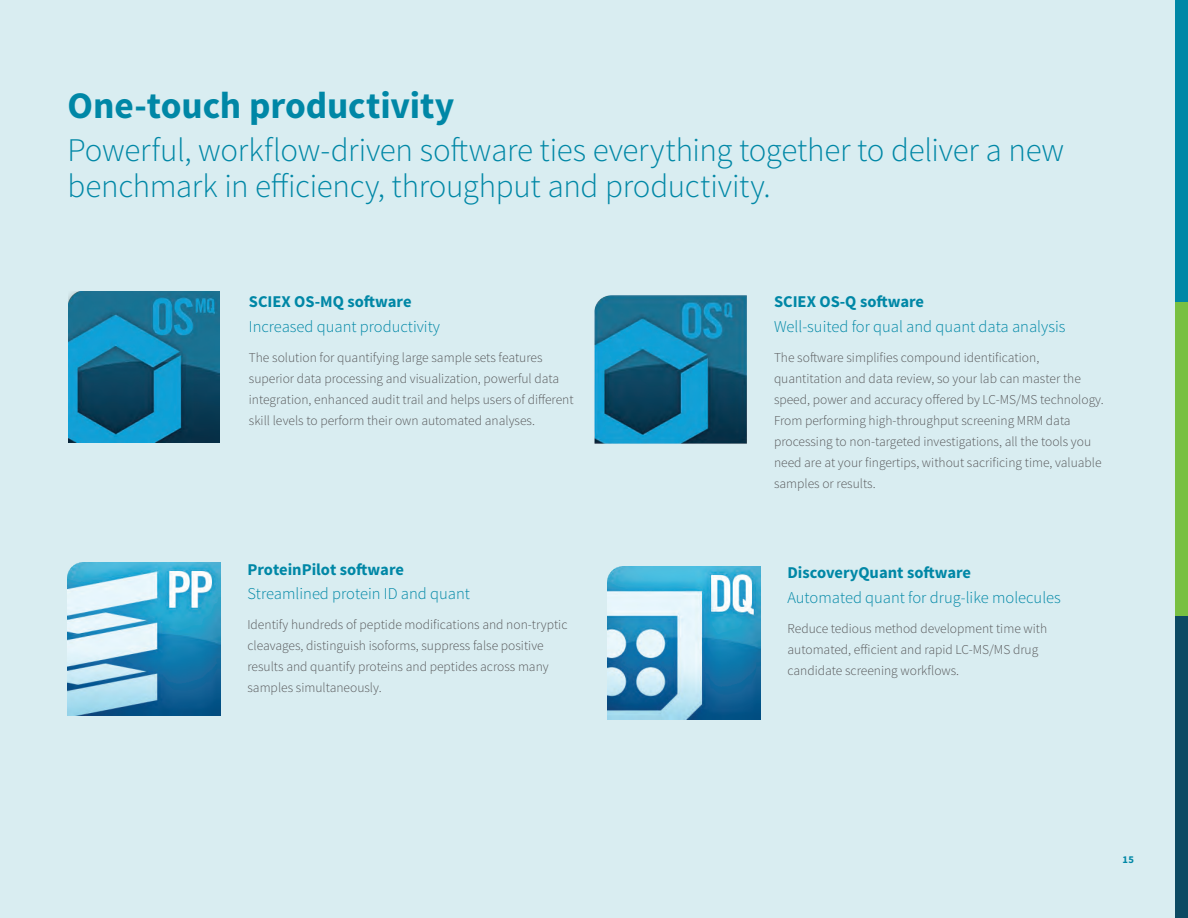
<style>
.page{position:relative;width:1188px;height:918px;background:#d9edf1}
.page>*{position:absolute;margin:0;border:0;box-sizing:border-box;transform-origin:0 0}
.t1{font:700 37.5px "Source Sans Pro";letter-spacing:-.005em;color:#0087a6}
.t2{font:300 33px/36px "Source Sans Pro";letter-spacing:-.01em;color:#0087a6}
.t3{font:300 16.5px "Source Sans Pro";color:#0087a6}
.t4{font:700 16.5px "Source Sans Pro";color:#0087a6}
.t5{font:300 13.5px/21px "Source Sans Pro";color:#57585a}
.t6{font:700 10.5px "Source Sans Pro";color:#0087a6}
</style>
<div class="page">
<div style="left:1175px;top:302px;width:13px;height:314px;background:#78c042"></div>
<div style="left:1175px;top:0;width:13px;height:302px;background:#0087a6"></div>
<div style="left:1175px;top:616px;width:13px;height:302px;background:#0c4a63"></div>
<img style="left:68px;top:292px;width:152px;height:151px">
<img style="left:594px;top:295px;width:153px;height:149px">
<img style="left:68px;top:562px;width:152px;height:154px">
<img style="left:608px;top:566px;width:152px;height:153px">
<h1 class="t1" style="left:68px;top:82px;width:388px">One-touch productivity</h1>
<h2 class="t2" style="left:68px;top:132px;width:998px">Powerful, workflow-driven software ties everything together to deliver a new benchmark in efficiency, throughput and productivity.</h2>
<p class="t4" style="left:249px;top:291px;width:164px">SCIEX OS-MQ software</p>
<p class="t3" style="left:249px;top:316px;width:193px">Increased quant productivity</p>
<p class="t5" style="left:249px;top:347px;width:326px">The solution for quantifying large sample sets features superior data processing and visualization, powerful data integration, enhanced audit trail and helps users of different skill levels to perform their own automated analyses.</p>
<p class="t4" style="left:248px;top:559px;width:158px">ProteinPilot software</p>
<p class="t3" style="left:248px;top:584px;width:224px">Streamlined protein ID and quant</p>
<p class="t5" style="left:248px;top:615px;width:321px">Identify hundreds of peptide modifications and non-tryptic cleavages, distinguish isoforms, suppress false positive results and quantify proteins and peptides across many samples simultaneously.</p>
<p class="t4" style="left:774px;top:291px;width:152px">SCIEX OS-Q software</p>
<p class="t3" style="left:774px;top:316px;width:293px">Well-suited for qual and quant data analysis</p>
<p class="t5" style="left:774px;top:347px;width:331px">The software simplifies compound identification, quantitation and data review, so your lab can master the speed, power and accuracy offered by LC-MS/MS technology.<br>From performing high-throughput screening MRM data processing to non-targeted investigations, all the tools you need are at your fingertips, without sacrificing time, valuable samples or results.</p>
<p class="t4" style="left:788px;top:562px;width:185px">DiscoveryQuant software</p>
<p class="t3" style="left:788px;top:588px;width:275px">Automated quant for drug-like molecules</p>
<p class="t5" style="left:788px;top:618px;width:261px">Reduce tedious method development time with automated, efficient and rapid LC-MS/MS drug candidate screening workflows.</p>
<p class="t6" style="left:1123px;top:853px;width:13px">15</p>
</div>
